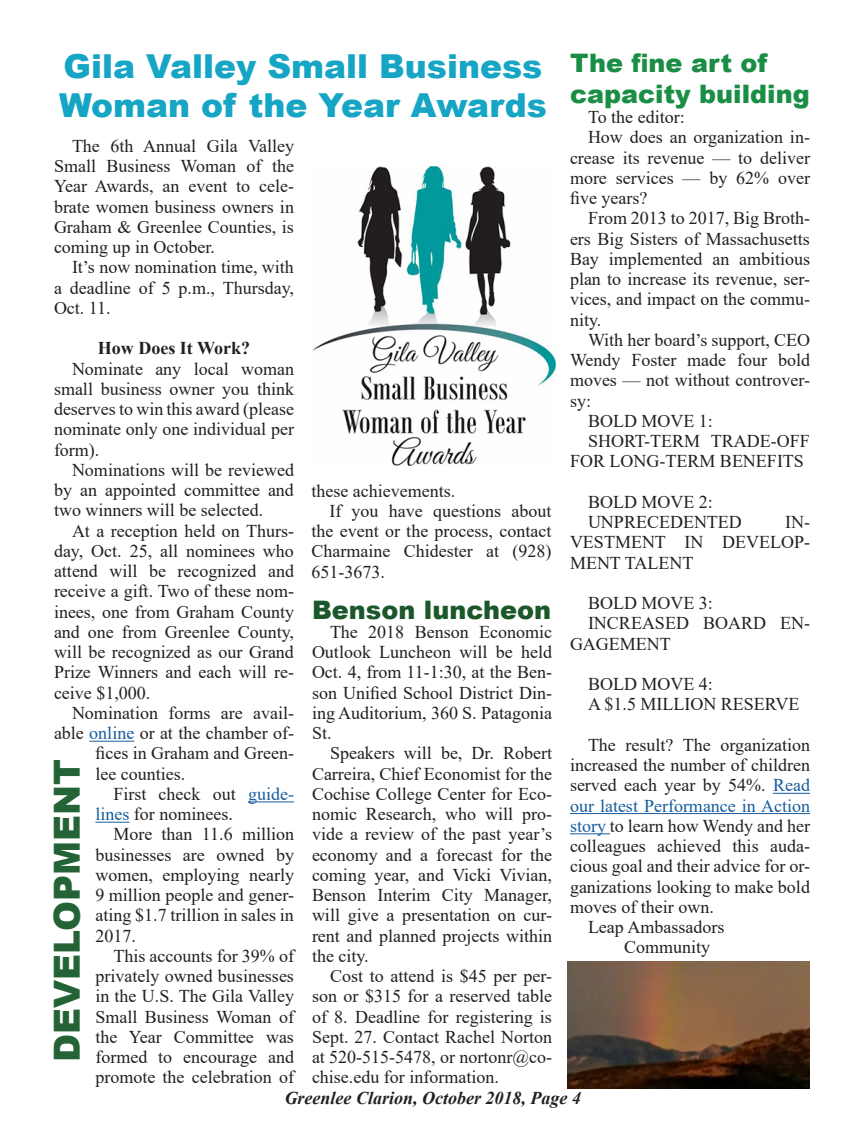
<style>
.page{position:relative;width:864px;height:1134px;background:#fff}
.page>*{position:absolute;margin:0;border:0;box-sizing:border-box;transform-origin:0 0}
.Times_text_12_13_5{font:900 36px "Arial";color:#246335}
.arial_27_centered{font:900 33px "Arial";color:#16a5c4}
.jump_head{font:900 25.5px "Arial";color:#1a8e44}
.jump_head-2{font:900 25.5px "Arial";color:#1a582b}
.Times_text_12_13_5-2{font:18px/20.2px "Times New Roman";color:#231f20;text-align:justify}
.t1{font:italic 700 18px "Times New Roman";color:#231f20}
.times_byline{font:700 18px "Times New Roman";color:#231f20}
.s1{color:#175d9e}
</style>
<div class="page">
<img style="left:312px;top:166px;width:243px;height:299px">
<hr style="left:89px;top:741px;width:45px;height:1px;background:#175d9e">
<hr style="left:248px;top:802px;width:46px;height:1px;background:#175d9e">
<hr style="left:95px;top:822px;width:34px;height:1px;background:#175d9e">
<hr style="left:773px;top:793px;width:37px;height:1px;background:#175d9e">
<hr style="left:570px;top:813px;width:240px;height:1px;background:#175d9e">
<hr style="left:570px;top:833px;width:40px;height:1px;background:#175d9e">
<img style="left:567px;top:961px;width:242px;height:127px">
<p class="arial_27_centered" style="left:64px;top:42px;width:480px">Gila Valley Small Business</p>
<p class="arial_27_centered" style="left:59px;top:81px;width:489px">Woman of the Year Awards</p>
<p class="Times_text_12_13_5-2" style="left:54px;top:135px;width:242px;text-indent:18px">The 6th Annual Gila Valley Small Business Woman of the Year Awards, an event to cele&shy;brate women business owners in Graham &amp; Greenlee Counties, is coming up in October.</p>
<p class="Times_text_12_13_5-2" style="left:54px;top:257px;width:241px;text-indent:18px">It’s now nomination time, with a deadline of 5 p.m., Thursday, Oct. 11.</p>
<p class="times_byline" style="left:98px;top:335px;width:154px">How Does It Work?</p>
<p class="Times_text_12_13_5-2" style="left:54px;top:358px;width:242px;text-indent:18px">Nominate any local woman small business owner you think deserves to win this award (please nominate only one individual per form).</p>
<p class="Times_text_12_13_5-2" style="left:54px;top:459px;width:242px;text-indent:18px">Nominations will be reviewed by an appointed committee and two winners will be selected.</p>
<p class="Times_text_12_13_5-2" style="left:54px;top:520px;width:242px;text-indent:18px">At a reception held on Thurs&shy;day, Oct. 25, all nominees who attend will be recognized and receive a gift. Two of these nom&shy;inees, one from Graham County and one from Greenlee County, will be recognized as our Grand Prize Winners and each will re&shy;ceive $1,000.</p>
<p class="Times_text_12_13_5-2" style="left:72px;top:702px;width:223px">Nomination forms are avail-</p>
<p class="Times_text_12_13_5-2" style="left:54px;top:723px;width:241px">able <span class="s1">online</span> or at the chamber of-</p>
<p class="Times_text_12_13_5-2" style="left:95px;top:743px;width:200px">fices in Graham and Green-</p>
<p class="Times_text_12_13_5-2" style="left:95px;top:763px;width:91px">lee counties.</p>
<p class="Times_text_12_13_5-2" style="left:95px;top:783px;width:200px;text-indent:18px">First check out <span class="s1">guide&shy;lines</span> for nominees.</p>
<p class="Times_text_12_13_5-2" style="left:95px;top:824px;width:200px;text-indent:18px">More than 11.6 million businesses are owned by women, employing nearly 9 million people and gener&shy;ating $1.7 trillion in sales in 2017.</p>
<p class="Times_text_12_13_5-2" style="left:95px;top:945px;width:200px;text-indent:18px">This accounts for 39% of privately owned businesses in the U.S. The Gila Valley Small Business Woman of the Year Committee was formed to encourage and promote the celebration of</p>
<p class="Times_text_12_13_5-2" style="left:311px;top:480px;width:145px">these achievements.</p>
<p class="Times_text_12_13_5-2" style="left:311px;top:500px;width:242px;text-indent:18px">If you have questions about the event or the process, contact Charmaine Chidester at (928)<br>651-3673.</p>
<p class="jump_head-2" style="left:312px;top:592px;width:241px">Benson luncheon</p>
<p class="Times_text_12_13_5-2" style="left:312px;top:621px;width:242px;text-indent:18px">The 2018 Benson Economic Outlook Luncheon will be held Oct. 4, from 11-1:30, at the Ben&shy;son Unified School District Din&shy;ing Auditorium, 360 S. Patagonia St.</p>
<p class="Times_text_12_13_5-2" style="left:312px;top:743px;width:242px;text-indent:18px">Speakers will be, Dr. Robert Carreira, Chief Economist for the Cochise College Center for Eco&shy;nomic Research, who will pro&shy;vide a review of the past year’s economy and a forecast for the coming year, and Vicki Vivian, Benson Interim City Manager, will give a presentation on cur&shy;rent and planned projects within the city.</p>
<p class="Times_text_12_13_5-2" style="left:312px;top:966px;width:242px;text-indent:18px">Cost to attend is $45 per per&shy;son or $315 for a reserved table of 8. Deadline for registering is Sept. 27. Contact Rachel Norton at 520-515-5478, or nortonr@co&shy;chise.edu for information.</p>
<p class="Times_text_12_13_5" style="left:41px;top:1062px;width:305px;rotate:-90deg">DEVELOPMENT</p>
<p class="jump_head" style="left:570px;top:45px;width:199px">The fine art of</p>
<p class="jump_head" style="left:570px;top:75px;width:241px">capacity building</p>
<p class="Times_text_12_13_5-2" style="left:588px;top:106px;width:98px">To the editor:</p>
<p class="Times_text_12_13_5-2" style="left:570px;top:127px;width:242px;text-indent:18px">How does an organization in&shy;crease its revenue — to deliver more services — by 62% over five years?</p>
<p class="Times_text_12_13_5-2" style="left:570px;top:208px;width:242px;text-indent:18px">From 2013 to 2017, Big Broth&shy;ers Big Sisters of Massachusetts Bay implemented an ambitious plan to increase its revenue, ser&shy;vices, and impact on the commu&shy;nity.</p>
<p class="Times_text_12_13_5-2" style="left:570px;top:329px;width:242px;text-indent:18px">With her board’s support, CEO Wendy Foster made four bold moves — not without controver&shy;sy:</p>
<p class="Times_text_12_13_5-2" style="left:588px;top:410px;width:126px">BOLD MOVE 1:</p>
<p class="Times_text_12_13_5-2" style="left:570px;top:430px;width:241px;text-indent:18px">SHORT-TERM TRADE-OFF<br>FOR LONG-TERM BENEFITS</p>
<p class="Times_text_12_13_5-2" style="left:588px;top:491px;width:126px">BOLD MOVE 2:</p>
<p class="Times_text_12_13_5-2" style="left:588px;top:511px;width:155px">UNPRECEDENTED</p>
<p class="Times_text_12_13_5-2" style="left:570px;top:511px;width:241px;text-indent:215px">IN-VESTMENT IN DEVELOP-MENT TALENT</p>
<p class="Times_text_12_13_5-2" style="left:588px;top:592px;width:126px">BOLD MOVE 3:</p>
<p class="Times_text_12_13_5-2" style="left:570px;top:613px;width:241px;text-indent:18px">INCREASED BOARD EN-<br>GAGEMENT</p>
<p class="Times_text_12_13_5-2" style="left:588px;top:673px;width:126px">BOLD MOVE 4:</p>
<p class="Times_text_12_13_5-2" style="left:588px;top:694px;width:213px">A $1.5 MILLION RESERVE</p>
<p class="Times_text_12_13_5-2" style="left:570px;top:734px;width:242px;text-indent:18px">The result? The organization increased the number of children served each year by 54%. <span class="s1">Read our latest Performance in Action story</span> to learn how Wendy and her colleagues achieved this auda&shy;cious goal and their advice for or&shy;ganizations looking to make bold moves of their own.</p>
<p class="Times_text_12_13_5-2" style="left:588px;top:916px;width:138px">Leap Ambassadors</p>
<p class="Times_text_12_13_5-2" style="left:624px;top:937px;width:88px">Community</p>
<p class="t1" style="left:285px;top:1086px;width:298px">Greenlee Clarion, October 2018, Page 4</p>
</div>
